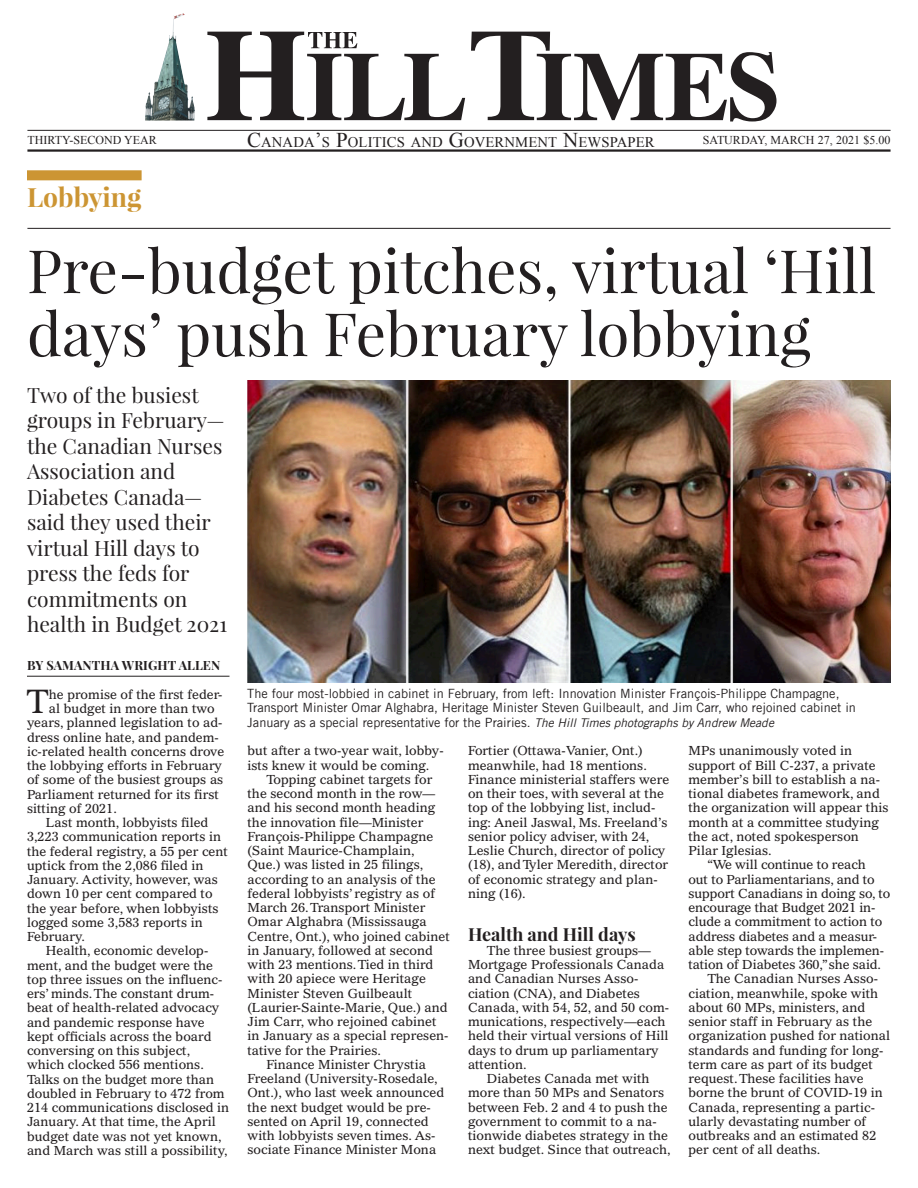
<style>
.page{position:relative;width:918px;height:1188px;background:#fff}
.page>*{position:absolute;margin:0;border:0;box-sizing:border-box;transform-origin:0 0}
.Headline_Playfair{font:60px/63px "Playfair Display";color:#231f20}
.Drop_Cap{font:32.85px "Gazette LH";color:#231f20}
.t1{font:700 26.55px "Playfair Display";color:#cc9533}
.Kicker{font:21px/25.5px "Playfair Display";color:#231f20}
.Subhead{font:700 18px "Playfair Display";color:#231f20}
.t2{font:14.7px "Times New Roman";letter-spacing:.005em;color:#231f20}
.Bodytext{font:12.75px/14.2px "Gazette LH";color:#231f20}
.Cutline{font:12.75px/14.2px "Trade Gothic LT";color:#231f20}
.Drop_Cap-2{font:12.75px "Gazette LH";color:#231f20}
.Byline{font:700 12.75px "Playfair Display";letter-spacing:.01em;color:#231f20}
.t3{font:12px "Times New Roman";color:#231f20}
.s1{font-size:21px}
.s2{font-style:italic;font-size:12px}
</style>
<div class="page">
<hr style="left:27px;top:149px;width:864px;height:3px;background:#231f20">
<hr style="left:27px;top:130px;width:864px;height:1px;background:#231f20">
<svg style="left:207px;top:32px;width:258px;height:88px"></svg>
<img style="left:145px;top:14px;width:50px;height:107px">
<svg style="left:471px;top:32px;width:305px;height:89px"></svg>
<div style="left:27px;top:170px;width:115px;height:10px;background:#cc9533"></div>
<hr style="left:27px;top:228px;width:864px;height:1px;background:#231f20">
<hr style="left:27px;top:676px;width:203px;height:1px;background:#231f20">
<img style="left:247px;top:380px;width:644px;height:303px">
<p class="t3" style="left:27px;top:132px;width:131px">THIRTY-SECOND YEAR</p>
<p class="t2" style="left:247px;top:132px;width:409px"><span class="s1">C</span>ANADA<span class="s1">’</span>S <span class="s1">P</span>OLITICS AND <span class="s1">G</span>OVERNMENT <span class="s1">N</span>EWSPAPER</p>
<p class="t3" style="left:703px;top:132px;width:189px">SATURDAY, MARCH 27, 2021 $5.00</p>
<p class="t1" style="left:27px;top:181px;width:116px">Lobbying</p>
<p class="Headline_Playfair" style="left:27px;top:239px;width:851px">Pre-budget pitches, virtual ‘Hill days’ push February lobbying</p>
<p class="Kicker" style="left:27px;top:382px;width:202px">Two of the busiest groups in February— the Canadian Nurses<br>Association and<br>Diabetes Canada— said they used their virtual Hill days to press the feds for commitments on health in Budget 2021</p>
<p class="Byline" style="left:27px;top:658px;width:195px">BY SAMANTHA WRIGHT ALLEN</p>
<p class="Drop_Cap" style="left:26px;top:681px;width:24px">T</p>
<p class="Drop_Cap-2" style="left:49px;top:686px;width:175px">he promise of the first feder-</p>
<p class="Drop_Cap-2" style="left:49px;top:701px;width:167px">al budget in more than two</p>
<p class="Drop_Cap-2" style="left:27px;top:715px;width:197px">years, planned legislation to ad-</p>
<p class="Drop_Cap-2" style="left:27px;top:729px;width:193px">dress online hate, and pandem-</p>
<p class="Drop_Cap-2" style="left:27px;top:743px;width:199px">ic-related health concerns drove</p>
<p class="Drop_Cap-2" style="left:27px;top:758px;width:197px">the lobbying efforts in February</p>
<p class="Drop_Cap-2" style="left:27px;top:772px;width:198px">of some of the busiest groups as</p>
<p class="Drop_Cap-2" style="left:27px;top:786px;width:194px">Parliament returned for its first</p>
<p class="Drop_Cap-2" style="left:27px;top:800px;width:91px">sitting of 2021.</p>
<p class="Bodytext" style="left:27px;top:815px;width:202px;text-indent:19px">Last month, lobbyists filed<br>3,223 communication reports in the federal registry, a 55 per cent uptick from the 2,086 filed in<br>January. Activity, however, was down 10 per cent compared to the year before, when lobbyists logged some 3,583 reports in<br>February.</p>
<p class="Bodytext" style="left:27px;top:944px;width:204px;text-indent:19px">Health, economic develop&shy;ment, and the budget were the top three issues on the influenc&shy;ers’ minds. The constant drum&shy;beat of health-related advocacy and pandemic response have kept officials across the board conversing on this subject, which clocked 556 mentions.<br>Talks on the budget more than doubled in February to 472 from<br>214 communications disclosed in<br>January. At that time, the April budget date was not yet known, and March was still a possibility,</p>
<p class="Cutline" style="left:247px;top:686px;width:610px">The four most-lobbied in cabinet in February, from left: Innovation Minister François-Philippe Champagne,<br>Transport Minister Omar Alghabra, Heritage Minister Steven Guilbeault, and Jim Carr, who rejoined cabinet in<br>January as a special representative for the Prairies. <span class="s2">The Hill Times photographs by Andrew Meade</span></p>
<p class="Bodytext" style="left:248px;top:744px;width:198px">but after a two-year wait, lobby&shy;ists knew it would be coming.</p>
<p class="Bodytext" style="left:248px;top:772px;width:204px;text-indent:19px">Topping cabinet targets for the second month in the row— and his second month heading the innovation file—Minister<br>François-Philippe Champagne (Saint Maurice-Champlain,<br>Que.) was listed in 25 filings, according to an analysis of the federal lobbyists’ registry as of<br>March 26. Transport Minister<br>Omar Alghabra (Mississauga<br>Centre, Ont.), who joined cabinet in January, followed at second with 23 mentions. Tied in third with 20 apiece were Heritage<br>Minister Steven Guilbeault (Laurier-Sainte-Marie, Que.) and<br>Jim Carr, who rejoined cabinet in January as a special represen&shy;tative for the Prairies.</p>
<p class="Bodytext" style="left:248px;top:1057px;width:198px;text-indent:19px">Finance Minister Chrystia<br>Freeland (University-Rosedale,<br>Ont.), who last week announced the next budget would be pre&shy;sented on April 19, connected with lobbyists seven times. As&shy;sociate Finance Minister Mona</p>
<p class="Bodytext" style="left:468px;top:744px;width:203px">Fortier (Ottawa-Vanier, Ont.) meanwhile, had 18 mentions.<br>Finance ministerial staffers were on their toes, with several at the top of the lobbying list, includ&shy;ing: Aneil Jaswal, Ms. Freeland’s senior policy adviser, with 24,<br>Leslie Church, director of policy (18), and Tyler Meredith, director of economic strategy and plan&shy;ning (16).</p>
<p class="Subhead" style="left:468px;top:923px;width:169px">Health and Hill days</p>
<p class="Bodytext" style="left:468px;top:943px;width:203px;text-indent:19px">The three busiest groups—<br>Mortgage Professionals Canada and Canadian Nurses Asso&shy;ciation (CNA), and Diabetes<br>Canada, with 54, 52, and 50 com&shy;munications, respectively—each held their virtual versions of Hill days to drum up parliamentary attention.</p>
<p class="Bodytext" style="left:468px;top:1071px;width:204px;text-indent:19px">Diabetes Canada met with more than 50 MPs and Senators between Feb. 2 and 4 to push the government to commit to a na&shy;tionwide diabetes strategy in the next budget. Since that outreach,</p>
<p class="Bodytext" style="left:688px;top:744px;width:202px">MPs unanimously voted in support of Bill C-237, a private member’s bill to establish a na&shy;tional diabetes framework, and the organization will appear this month at a committee studying the act, noted spokesperson<br>Pilar Iglesias.</p>
<p class="Bodytext" style="left:688px;top:858px;width:203px;text-indent:19px">“We will continue to reach<br>out to Parliamentarians, and to support Canadians in doing so, to encourage that Budget 2021 in&shy;clude a commitment to action to address diabetes and a measur&shy;able step towards the implemen&shy;tation of Diabetes 360,” she said.</p>
<p class="Bodytext" style="left:688px;top:972px;width:203px;text-indent:19px">The Canadian Nurses Asso&shy;ciation, meanwhile, spoke with about 60 MPs, ministers, and senior staff in February as the organization pushed for national standards and funding for long&shy;term care as part of its budget request. These facilities have borne the brunt of COVID-19 in<br>Canada, representing a partic&shy;ularly devastating number of outbreaks and an estimated 82 per cent of all deaths.</p>
</div>
